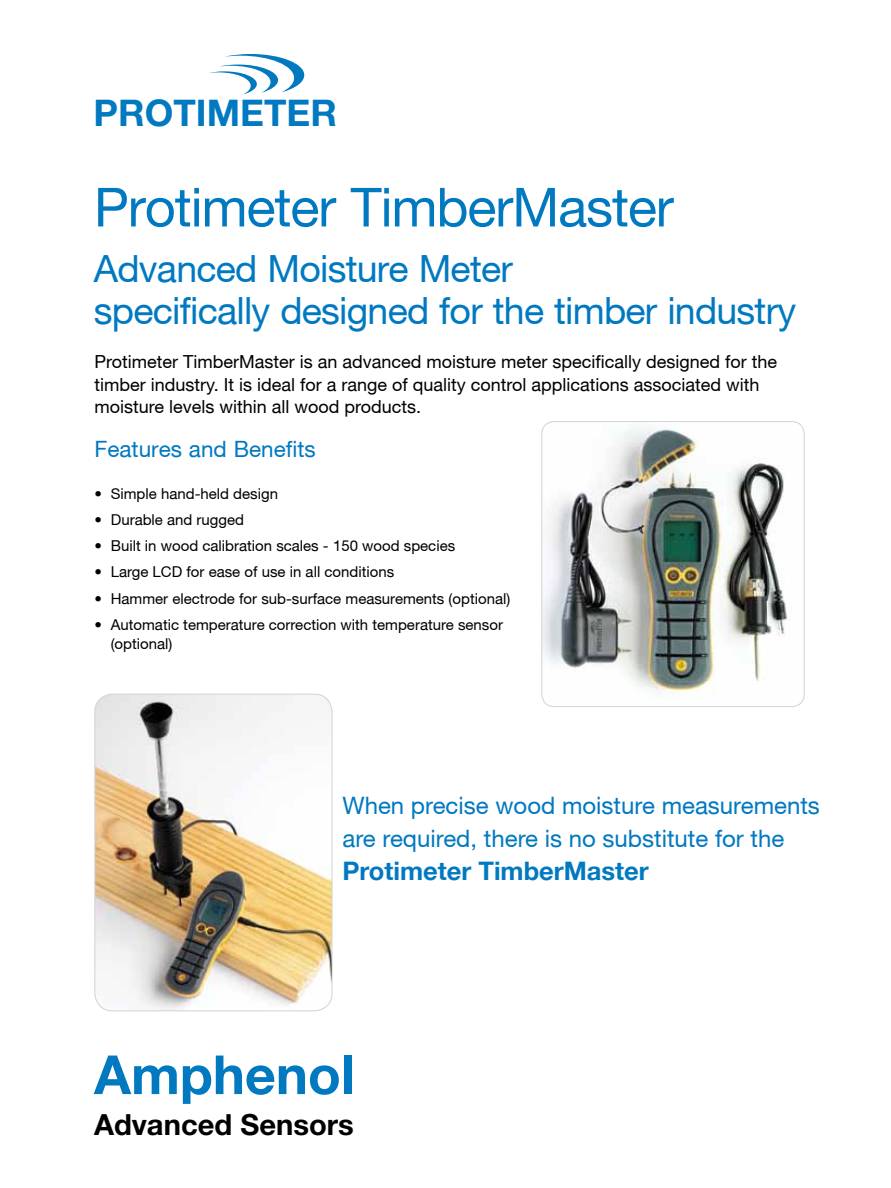
<style>
.page{position:relative;width:891px;height:1188px;background:#fff}
.page>*{position:absolute;margin:0;border:0;box-sizing:border-box;transform-origin:0 0}
.t1{font:54px "Helvetica Neue";letter-spacing:-.02em;color:#0079c1}
.t2{font:700 54px "Helvetica Neue LT Std";color:#0079c1}
.t3{font:37.5px/42px "Helvetica Neue";letter-spacing:-.02em;color:#0079c1}
.t4{font:700 36.75px "Helvetica Neue LT Std";color:#0079c1}
.t5{font:700 29.1px "Helvetica Neue LT Std";color:#000}
.t6{font:700 25.5px "Helvetica Neue";color:#0079c1}
.t7{font:24px/33px "Helvetica Neue";color:#0079c1}
.t8{font:22.5px "Helvetica Neue";color:#0079c1}
.t9{font:18px/22.5px "Helvetica Neue";color:#000}
.t10{font:15px/19.5px "Helvetica Neue";color:#000}
</style>
<div class="page">
<svg style="left:209px;top:54px;width:95px;height:40px"></svg>
<img style="left:543px;top:422px;width:261px;height:285px">
<div style="left:541px;top:421px;width:264px;height:286px;border:1px solid #d1d3d4;border-radius:12px"></div>
<img style="left:95px;top:694px;width:237px;height:317px">
<div style="left:94px;top:694px;width:238px;height:317px;border:1px solid #d1d3d4;border-radius:18px"></div>
<h3 class="t4" style="left:94px;top:91px;width:245px">PROTIMETER</h3>
<h1 class="t1" style="left:94px;top:175px;width:581px">Protimeter TimberMaster</h1>
<h2 class="t3" style="left:94px;top:247px;width:704px">Advanced Moisture Meter<br>specifically designed for the timber industry</h2>
<p class="t9" style="left:94px;top:350px;width:684px">Protimeter TimberMaster is an advanced moisture meter specifically designed for the timber industry. It is ideal for a range of quality control applications associated with moisture levels within all wood products.</p>
<h3 class="t8" style="left:95px;top:435px;width:223px">Features and Benefits</h3>
<p class="t10" style="left:95px;top:483px;width:185px">• Simple hand-held design</p>
<p class="t10" style="left:95px;top:510px;width:151px">• Durable and rugged</p>
<p class="t10" style="left:95px;top:536px;width:362px">• Built in wood calibration scales - 150 wood species</p>
<p class="t10" style="left:95px;top:562px;width:301px">• Large LCD for ease of use in all conditions</p>
<p class="t10" style="left:95px;top:588px;width:417px">• Hammer electrode for sub-surface measurements (optional)</p>
<p class="t10" style="left:111px;top:615px;width:394px;text-indent:-16px">• Automatic temperature correction with temperature sensor (optional)</p>
<h3 class="t7" style="left:342px;top:789px;width:479px">When precise wood moisture measurements are required, there is no substitute for the</h3>
<h3 class="t6" style="left:342px;top:855px;width:308px">Protimeter TimberMaster</h3>
<h1 class="t2" style="left:94px;top:1041px;width:262px">Amphenol</h1>
<h3 class="t5" style="left:94px;top:1107px;width:261px">Advanced Sensors</h3>
</div>
